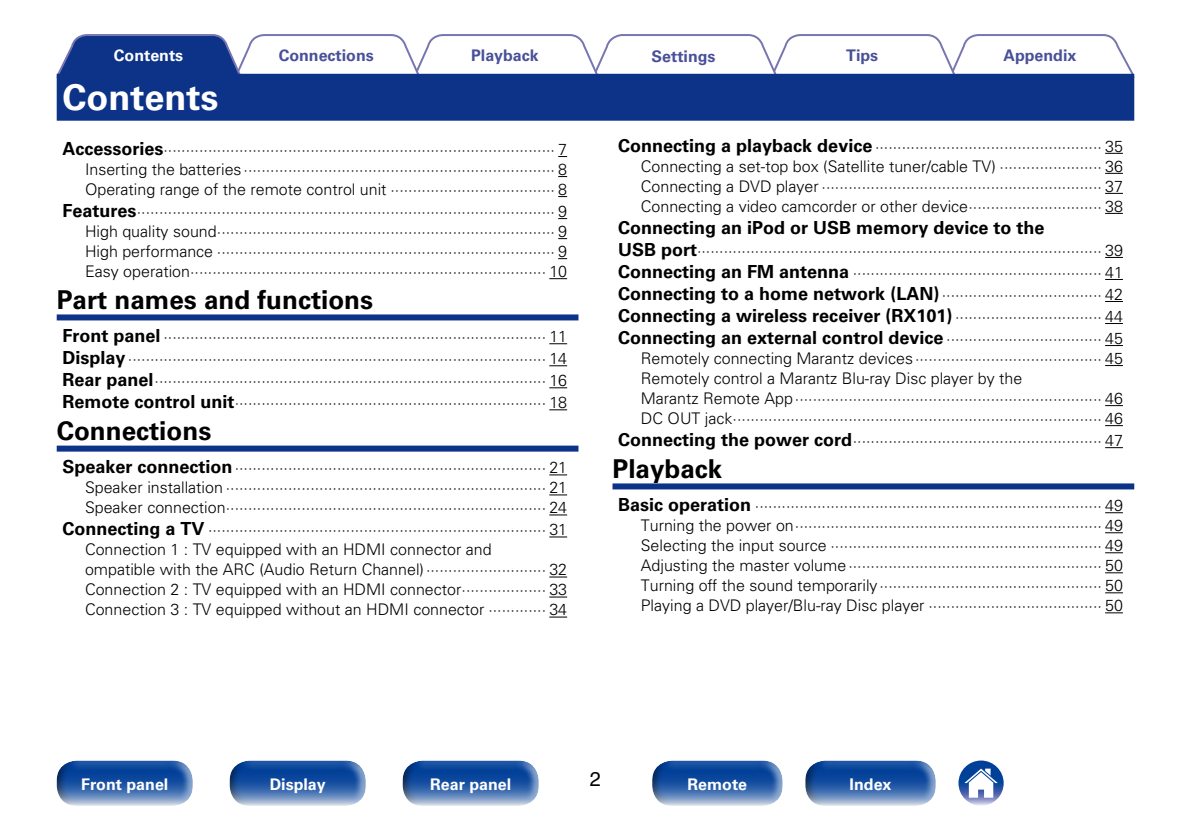
<style>
.page{position:relative;width:1191px;height:840px;background:#fff}
.page>*{position:absolute;margin:0;border:0;box-sizing:border-box;transform-origin:0 0}
.t1{font:700 36px "Univers LTCYR 65";color:#fff}
.t2{font:700 26px "Univers LTCYR 65";color:#000}
.t3{font:20px "Helvetica LT Std";color:#000}
.t4{font:700 18px "Univers LTCYR 65";color:#000}
.t5{font:300 16px/20px "Univers LTCYR 45";color:#000;text-align:justify}
.t6{font:700 16px "Univers LTCYR 65";color:#fff}
.t7{font:700 16px "Univers LTCYR 65";color:#485099}
.s1{font-family:"Univers LTCYR 65";font-weight:700;font-size:18px}
</style>
<div class="page">
<div style="left:55px;top:752px;width:135px;height:65px;background:#000;opacity:.75"></div>
<div style="left:228px;top:752px;width:135px;height:65px;background:#000;opacity:.75"></div>
<div style="left:401px;top:752px;width:135px;height:65px;background:#000;opacity:.75"></div>
<div style="left:803px;top:752px;width:130px;height:65px;background:#000;opacity:.75"></div>
<div style="left:650px;top:752px;width:130px;height:65px;background:#000;opacity:.75"></div>
<svg style="left:958px;top:760px;width:45px;height:45px"></svg>
<svg style="left:964px;top:768px;width:33px;height:29px"></svg>
<svg style="left:56px;top:34px;width:1079px;height:45px"></svg>
<hr style="left:57px;top:74px;width:1077px;height:4px;background:#0c3388">
<svg style="left:549px;top:278px;width:18px;height:1px"></svg>
<div style="left:57px;top:314px;width:521px;height:6px;background:#0c3388"></div>
<svg style="left:549px;top:343px;width:18px;height:1px"></svg>
<svg style="left:549px;top:365px;width:18px;height:1px"></svg>
<svg style="left:549px;top:387px;width:18px;height:1px"></svg>
<svg style="left:549px;top:409px;width:18px;height:1px"></svg>
<div style="left:57px;top:445px;width:521px;height:6px;background:#0c3388"></div>
<svg style="left:549px;top:474px;width:18px;height:1px"></svg>
<svg style="left:549px;top:494px;width:18px;height:1px"></svg>
<svg style="left:549px;top:514px;width:18px;height:1px"></svg>
<svg style="left:549px;top:536px;width:18px;height:1px"></svg>
<svg style="left:549px;top:576px;width:18px;height:1px"></svg>
<svg style="left:549px;top:596px;width:18px;height:1px"></svg>
<svg style="left:549px;top:616px;width:18px;height:1px"></svg>
<div style="left:57px;top:77px;width:1077px;height:44px;background:#0c3388"></div>
<svg style="left:1105px;top:153px;width:18px;height:1px"></svg>
<svg style="left:1105px;top:173px;width:18px;height:1px"></svg>
<svg style="left:1105px;top:193px;width:18px;height:1px"></svg>
<svg style="left:1105px;top:213px;width:18px;height:1px"></svg>
<svg style="left:1105px;top:257px;width:18px;height:1px"></svg>
<svg style="left:1105px;top:279px;width:18px;height:1px"></svg>
<svg style="left:1105px;top:301px;width:18px;height:1px"></svg>
<svg style="left:1105px;top:323px;width:18px;height:1px"></svg>
<svg style="left:1105px;top:345px;width:18px;height:1px"></svg>
<svg style="left:1105px;top:365px;width:18px;height:1px"></svg>
<svg style="left:1105px;top:405px;width:18px;height:1px"></svg>
<svg style="left:1105px;top:425px;width:18px;height:1px"></svg>
<svg style="left:1105px;top:447px;width:18px;height:1px"></svg>
<div style="left:612px;top:483px;width:522px;height:6px;background:#0c3388"></div>
<svg style="left:1105px;top:512px;width:18px;height:1px"></svg>
<svg style="left:1105px;top:532px;width:18px;height:1px"></svg>
<svg style="left:1105px;top:552px;width:18px;height:1px"></svg>
<svg style="left:1105px;top:572px;width:18px;height:1px"></svg>
<svg style="left:1105px;top:592px;width:18px;height:1px"></svg>
<svg style="left:1105px;top:612px;width:18px;height:1px"></svg>
<p class="t6" style="left:114px;top:44px;width:71px">Contents</p>
<h1 class="t1" style="left:62px;top:72px;width:158px">Contents</h1>
<p class="t7" style="left:279px;top:44px;width:97px">Connections</p>
<p class="t7" style="left:471px;top:44px;width:69px">Playback</p>
<p class="t7" style="left:651px;top:45px;width:66px">Settings</p>
<p class="t7" style="left:846px;top:44px;width:33px">Tips</p>
<p class="t7" style="left:1003px;top:44px;width:74px">Appendix</p>
<p class="t5" style="left:85px;top:139px;width:483px;text-indent:-23px"><span class="s1">Accessories</span>························································································ 7<br>Inserting the batteries······································································ 8<br>Operating range of the remote control unit ····································· 8</p>
<p class="t5" style="left:85px;top:201px;width:483px;text-indent:-23px"><span class="s1">Features</span>······························································································ 9<br>High quality sound············································································ 9<br>High performance ············································································ 9<br>Easy operation················································································ 10</p>
<h2 class="t2" style="left:57px;top:281px;width:318px">Part names and functions</h2>
<p class="t5" style="left:62px;top:325px;width:506px;line-height:22px"><span class="s1">Front panel</span> ······················································································ 11<br><span class="s1">Display</span>······························································································ 14<br><span class="s1">Rear panel</span>························································································ 16<br><span class="s1">Remote control unit</span>······································································ 18</p>
<h2 class="t2" style="left:57px;top:412px;width:156px">Connections</h2>
<p class="t5" style="left:85px;top:457px;width:483px;text-indent:-23px"><span class="s1">Speaker connection</span>······································································ 21<br>Speaker installation ········································································ 21<br>Speaker connection········································································ 24</p>
<p class="t5" style="left:85px;top:519px;width:483px;text-align:left;text-indent:-23px"><span class="s1">Connecting a TV</span> ············································································ 31<br>Connection 1 : TV equipped with an HDMI connector and<br>ompatible with the ARC (Audio Return Channel)··························· 32<br>Connection 2 : TV equipped with an HDMI connector··················· 33<br>Connection 3 : TV equipped without an HDMI connector ············· 34</p>
<p class="t5" style="left:641px;top:135px;width:483px;text-indent:-23px"><span class="s1">Connecting a playback device</span> ··················································· 35<br>Connecting a set-top box (Satellite tuner/cable TV) ······················· 36<br>Connecting a DVD player ······························································· 37<br>Connecting a video camcorder or other device······························ 38</p>
<p class="t4" style="left:618px;top:215px;width:428px">Connecting an iPod or USB memory device to the</p>
<p class="t5" style="left:618px;top:238px;width:506px;line-height:22px"><span class="s1">USB port</span>··························································································· 39<br><span class="s1">Connecting an FM antenna</span> ························································ 41<br><span class="s1">Connecting to a home network (LAN)</span>···································· 42<br><span class="s1">Connecting a wireless receiver (RX101)</span> ································· 44<br><span class="s1">Connecting an external control device</span> ··································· 45</p>
<p class="t5" style="left:641px;top:347px;width:483px;text-align:left">Remotely connecting Marantz devices ·········································· 45<br>Remotely control a Marantz Blu-ray Disc player by the<br>Marantz Remote App····································································· 46<br>DC OUT jack··················································································· 46</p>
<p class="t5" style="left:618px;top:429px;width:506px"><span class="s1">Connecting the power cord</span>························································ 47</p>
<h2 class="t2" style="left:612px;top:450px;width:111px">Playback</h2>
<p class="t5" style="left:641px;top:494px;width:483px;text-indent:-23px"><span class="s1">Basic operation</span> ·············································································· 49<br>Turning the power on····································································· 49<br>Selecting the input source ····························································· 49<br>Adjusting the master volume························································· 50<br>Turning off the sound temporarily·················································· 50<br>Playing a DVD player/Blu-ray Disc player ······································· 50</p>
<p class="t3" style="left:590px;top:767px;width:13px">2</p>
<p class="t6" style="left:81px;top:772px;width:89px">Front panel</p>
<p class="t6" style="left:270px;top:772px;width:58px">Display</p>
<p class="t6" style="left:430px;top:772px;width:82px">Rear panel</p>
<p class="t6" style="left:687px;top:772px;width:61px">Remote</p>
<p class="t6" style="left:849px;top:772px;width:43px">Index</p>
</div>
